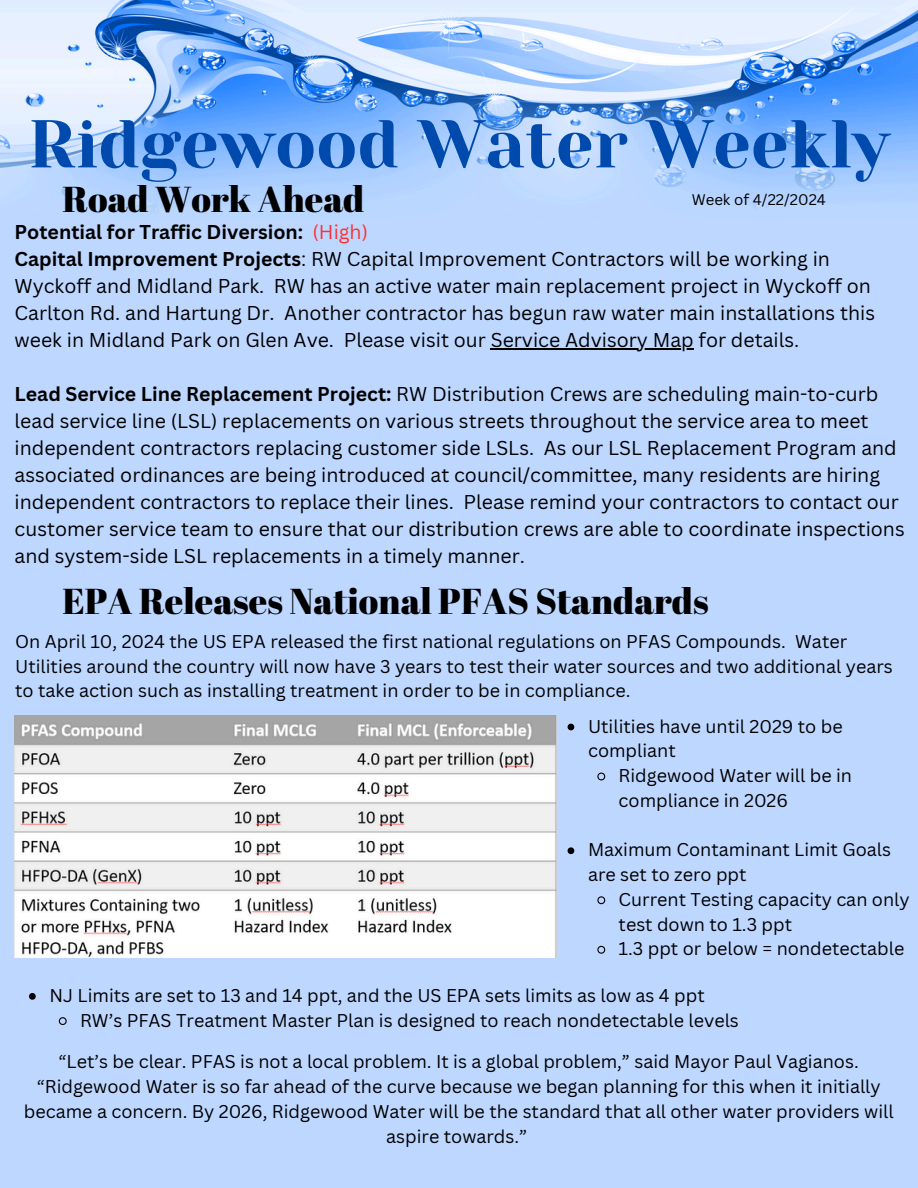
<style>
.page{position:relative;width:918px;height:1188px;background:#fff}
.page>*{position:absolute;margin:0;border:0;box-sizing:border-box;transform-origin:0 0}
.t1{font:67.5px "Yeseva One";color:#004aad}
.t2{font:36px "Abril Fatface";color:#000}
.t3{font:19.5px/27px "Canva Sans";color:#000}
.t4{font:18px/24.8px "Canva Sans";color:#000}
.t5{font:15px "Canva Sans";color:#000}
.s1{font-weight:700}
.s2{color:#ff3131}
</style>
<div class="page">
<img style="left:0;top:0;width:918px;height:1188px">
<img style="left:15px;top:715px;width:542px;height:242px">
<hr style="left:491px;top:348px;width:203px;height:1px;background:#000">
<svg style="left:568px;top:724px;width:6px;height:6px"></svg>
<svg style="left:597px;top:772px;width:9px;height:9px"></svg>
<svg style="left:568px;top:847px;width:6px;height:7px"></svg>
<svg style="left:597px;top:896px;width:9px;height:9px"></svg>
<svg style="left:597px;top:945px;width:9px;height:10px"></svg>
<svg style="left:29px;top:993px;width:7px;height:7px"></svg>
<svg style="left:58px;top:1016px;width:10px;height:10px"></svg>
<p class="t1" style="left:28px;top:106px;width:863px">Ridgewood Water Weekly</p>
<p class="t2" style="left:62px;top:174px;width:304px">Road Work Ahead</p>
<h3 class="t3" style="left:15px;top:218px;width:862px"><span class="s1">Potential for Traffic Diversion:</span> <span class="s2">(High)<br></span><span class="s1">Capital Improvement Projects</span>: RW Capital Improvement Contractors will be working in Wyckoff and Midland Park. RW has an active water main replacement project in Wyckoff on Carlton Rd. and Hartung Dr. Another contractor has begun raw water main installations this week in Midland Park on Glen Ave. Please visit our Service Advisory Map for details.</h3>
<h3 class="t3" style="left:15px;top:380px;width:892px"><span class="s1">Lead Service Line Replacement Project:</span> RW Distribution Crews are scheduling main-to-curb lead service line (LSL) replacements on various streets throughout the service area to meet independent contractors replacing customer side LSLs. As our LSL Replacement Program and associated ordinances are being introduced at council/committee, many residents are hiring independent contractors to replace their lines. Please remind your contractors to contact our customer service team to ensure that our distribution crews are able to coordinate inspections and system-side LSL replacements in a timely manner.</h3>
<h2 class="t5" style="left:692px;top:189px;width:136px">Week of 4/22/2024</h2>
<h3 class="t2" style="left:62px;top:576px;width:648px">EPA Releases National PFAS Standards</h3>
<p class="t4" style="left:15px;top:629px;width:879px">On April 10, 2024 the US EPA released the first national regulations on PFAS Compounds. Water<br>Utilities around the country will now have 3 years to test their water sources and two additional years to take action such as installing treatment in order to be in compliance.</p>
<p class="t4" style="left:588px;top:713px;width:256px">Utilities have until 2029 to be compliant</p>
<p class="t4" style="left:619px;top:763px;width:235px">Ridgewood Water will be in compliance in 2026</p>
<p class="t4" style="left:588px;top:837px;width:305px">Maximum Contaminant Limit Goals are set to zero ppt</p>
<p class="t4" style="left:619px;top:887px;width:293px">Current Testing capacity can only test down to 1.3 ppt</p>
<p class="t4" style="left:619px;top:936px;width:287px">1.3 ppt or below = nondetectable</p>
<p class="t4" style="left:49px;top:983px;width:657px">NJ Limits are set to 13 and 14 ppt, and the US EPA sets limits as low as 4 ppt</p>
<p class="t4" style="left:80px;top:1007px;width:660px">RW’s PFAS Treatment Master Plan is designed to reach nondetectable levels</p>
<h3 class="t4" style="left:24px;top:1049px;width:871px;text-align:center">“Let’s be clear. PFAS is not a local problem. It is a global problem,” said Mayor Paul Vagianos. “Ridgewood Water is so far ahead of the curve because we began planning for this when it initially became a concern. By 2026, Ridgewood Water will be the standard that all other water providers will aspire towards.”</h3>
</div>
